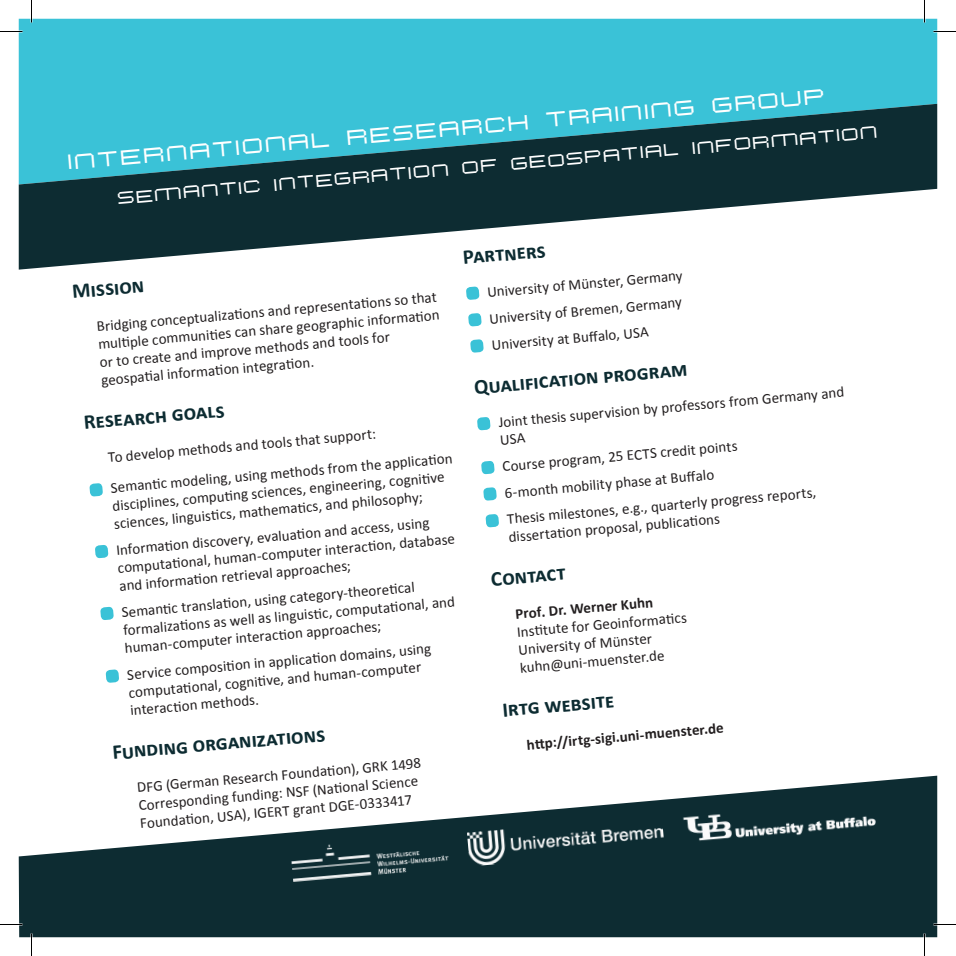
<style>
.page{position:relative;width:956px;height:956px;background:#fff}
.page>*{position:absolute;margin:0;border:0;box-sizing:border-box;transform-origin:0 0}
.t1{font:700 21px "Calibri";color:#0d2c32}
.t2{font:16.5px "UF Ultra";color:#fff}
.t3{font:15px/18px "Calibri";color:#231f20}
.t4{font:700 15px "Calibri";color:#231f20}
.t5{font:13.5px "UF Ultra";color:#fff}
</style>
<div class="page">
<div style="left:19px;top:19px;width:918px;height:85px;background:#3ac2d7"></div>
<svg style="left:19px;top:104px;width:918px;height:166px;fill:#0d2c32"></svg>
<svg style="left:19px;top:776px;width:918px;height:161px;fill:#0d2c32"></svg>
<img style="left:467px;top:816px;width:198px;height:50px">
<img style="left:290px;top:834px;width:159px;height:48px">
<img style="left:682px;top:797px;width:196px;height:51px">
<svg style="left:89px;top:483px;width:14px;height:14px"></svg>
<svg style="left:95px;top:545px;width:14px;height:13px"></svg>
<svg style="left:100px;top:607px;width:14px;height:13px"></svg>
<svg style="left:105px;top:669px;width:14px;height:14px"></svg>
<svg style="left:466px;top:286px;width:29px;height:188px"></svg>
<svg style="left:483px;top:487px;width:14px;height:14px"></svg>
<svg style="left:485px;top:514px;width:14px;height:14px"></svg>
<hr style="left:0;top:923px;width:22px;height:2px;background:#fff">
<hr style="left:933px;top:923px;width:23px;height:2px;background:#fff">
<hr style="left:923px;top:0;width:2px;height:23px;background:#fff">
<hr style="left:923px;top:933px;width:2px;height:23px;background:#fff">
<svg style="left:0;top:31px;width:22px;height:1px"></svg>
<svg style="left:933px;top:31px;width:23px;height:1px"></svg>
<svg style="left:0;top:924px;width:22px;height:1px"></svg>
<svg style="left:933px;top:924px;width:23px;height:1px"></svg>
<svg style="left:31px;top:0;width:1px;height:23px"></svg>
<svg style="left:31px;top:933px;width:1px;height:23px"></svg>
<svg style="left:924px;top:0;width:1px;height:23px"></svg>
<svg style="left:924px;top:933px;width:1px;height:23px"></svg>
<p class="t2" style="left:68px;top:154px;width:765px;rotate:-5deg">INTERNATIONAL RESEARCH TRAINING GROUP</p>
<p class="t5" style="left:118px;top:192px;width:767px;rotate:-5deg">SEMANTIC INTEGRATION OF GEOSPATIAL INFORMATION</p>
<h1 class="t1" style="left:71px;top:278px;width:74px;rotate:-5deg">Mission</h1>
<p class="t3" style="left:96px;top:317px;width:344px;rotate:-5deg">Bridging conceptualizati ons and representati ons so that multi ple communiti es can share geographic informati on or to create and improve methods and tools for<br>geospati al informati on integrati on.</p>
<h1 class="t1" style="left:83px;top:409px;width:143px;rotate:-5deg">Research goals</h1>
<p class="t3" style="left:107px;top:441px;width:344px;line-height:30.8px;rotate:-5deg">To develop methods and tools that support:<br>Semanti c modeling, using methods from the applicati on</p>
<p class="t3" style="left:112px;top:496px;width:335px;rotate:-5deg">disciplines, computi ng sciences, engineering, cogniti ve sciences, linguisti cs, mathemati cs, and philosophy;</p>
<p class="t3" style="left:115px;top:540px;width:340px;rotate:-5deg">Informati on discovery, evaluati on and access, using computati onal, human-computer interacti on, database and informati on retrieval approaches;</p>
<p class="t3" style="left:121px;top:603px;width:334px;rotate:-5deg">Semanti c translati on, using category-theoreti cal formalizati ons as well as linguisti c, computati onal, and human-computer interacti on approaches;</p>
<p class="t3" style="left:126px;top:665px;width:307px;rotate:-5deg">Service compositi on in applicati on domains, using computati onal, cogniti ve, and human-computer interacti on methods.</p>
<h1 class="t1" style="left:112px;top:739px;width:215px;rotate:-5deg">Funding organizations</h1>
<p class="t3" style="left:136px;top:778px;width:287px;rotate:-5deg">DFG (German Research Foundati on), GRK 1498<br>Corresponding funding: NSF (Nati onal Science<br>Foundati on, USA), IGERT grant DGE-0333417</p>
<h1 class="t1" style="left:462px;top:244px;width:85px;rotate:-5deg">Partners</h1>
<p class="t3" style="left:486px;top:278px;width:198px;line-height:26.5px;rotate:-5deg">University of Münster, Germany<br>University of Bremen, Germany<br>University at Buff alo, USA</p>
<h1 class="t1" style="left:473px;top:374px;width:216px;rotate:-5deg">Qualification program</h1>
<p class="t3" style="left:498px;top:412px;width:348px;rotate:-5deg">Joint thesis supervision by professors from Germany and<br>USA</p>
<p class="t3" style="left:501px;top:452px;width:312px;line-height:26.5px;rotate:-5deg">Course program, 25 ECTS credit points<br>6-month mobility phase at Buff alo<br>Thesis milestones, e.g., quarterly progress reports,</p>
<p class="t3" style="left:508px;top:527px;width:214px;rotate:-5deg">dissertati on proposal, publicati ons</p>
<h1 class="t1" style="left:490px;top:566px;width:76px;rotate:-5deg">Contact</h1>
<p class="t4" style="left:515px;top:605px;width:141px;rotate:-5deg">Prof. Dr. Werner Kuhn</p>
<p class="t3" style="left:516px;top:622px;width:172px;rotate:-5deg">Insti tute for Geoinformati cs<br>University of Münster kuhn@uni-muenster.de</p>
<h1 class="t1" style="left:501px;top:697px;width:114px;rotate:-5deg">Irtg website</h1>
<p class="t4" style="left:526px;top:735px;width:198px;rotate:-5deg">htt p://irtg-sigi.uni-muenster.de</p>
</div>
